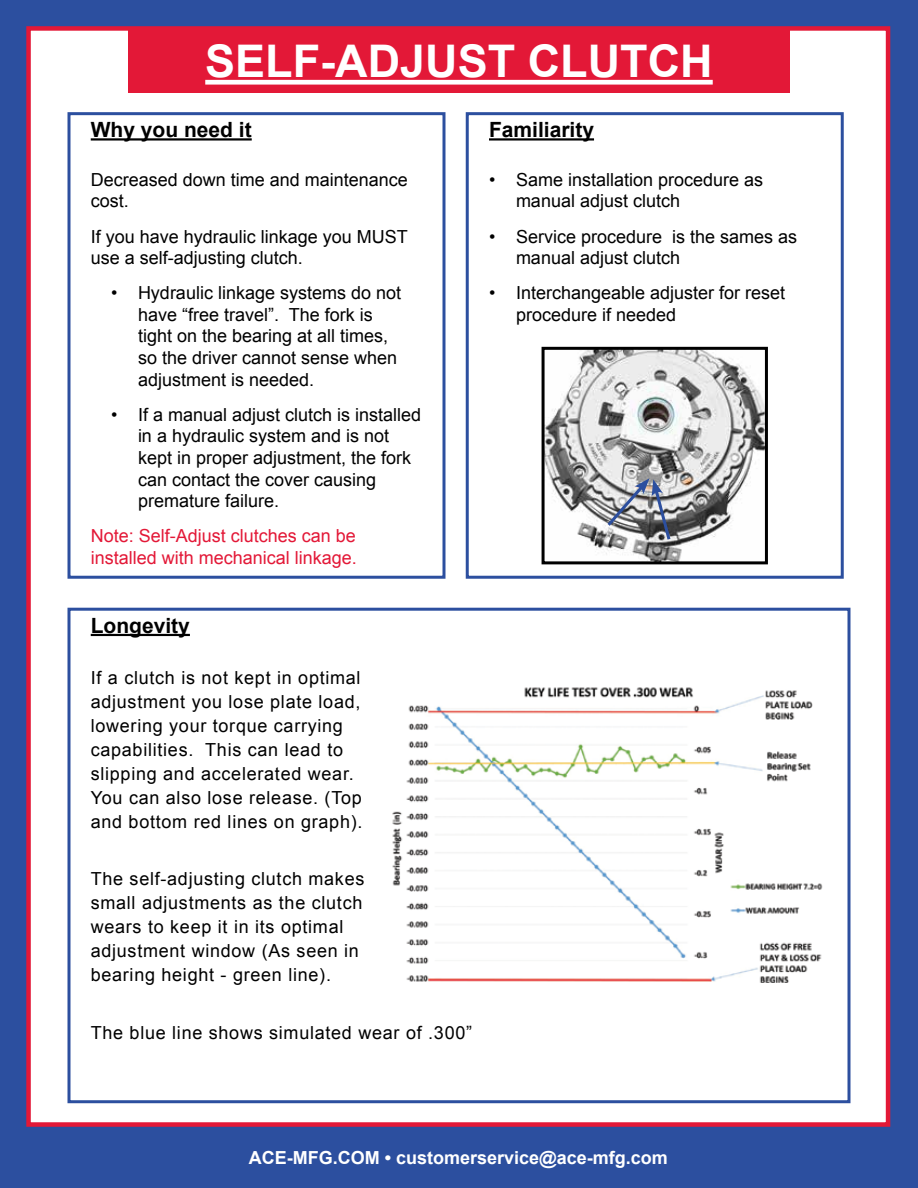
<style>
.page{position:relative;width:918px;height:1188px;background:#2c4f9f}
.page>*{position:absolute;margin:0;border:0;box-sizing:border-box;transform-origin:0 0}
.t1{font:700 45px "Arial";color:#fff}
.t2{font:700 21px "Arial";color:#000}
.t3{font:18px/21.6px "Arial";color:#000}
.t4{font:18px/24px "Arial";letter-spacing:.04em;color:#000}
.t5{font:18px/21.6px "Arial";color:#e31837}
.t6{font:700 18px "Arial";color:#fff}
</style>
<div class="page">
<div style="left:26px;top:26px;width:864px;height:1101px;background:#fff;border:4px solid #e31837"></div>
<div style="left:128px;top:30px;width:662px;height:62px;background:#e31837"></div>
<div style="left:205px;top:80px;width:508px;height:5px;background:#fff"></div>
<hr style="left:91px;top:138px;width:161px;height:3px;background:#000">
<div style="left:68px;top:112px;width:378px;height:467px;border:3px solid #2c4f9f"></div>
<hr style="left:91px;top:634px;width:99px;height:2px;background:#000">
<div style="left:68px;top:608px;width:782px;height:495px;border:3px solid #2c4f9f"></div>
<hr style="left:489px;top:138px;width:105px;height:3px;background:#000">
<div style="left:466px;top:112px;width:378px;height:467px;border:3px solid #2c4f9f"></div>
<img style="left:546px;top:351px;width:218px;height:209px">
<div style="left:542px;top:347px;width:226px;height:217px;border:3px solid #000"></div>
<svg style="left:604px;top:478px;width:69px;height:65px;background:#9c9fa7"></svg>
<img style="left:392px;top:687px;width:431px;height:296px">
<h1 class="t1" style="left:205px;top:32px;width:509px">SELF-ADJUST CLUTCH</h1>
<p class="t2" style="left:91px;top:116px;width:163px">Why you need it</p>
<p class="t3" style="left:91px;top:169px;width:319px">Decreased down time and maintenance cost.</p>
<p class="t3" style="left:91px;top:226px;width:319px">If you have hydraulic linkage you MUST use a self-adjusting clutch.</p>
<p class="t3" style="left:138px;top:282px;width:265px;text-indent:-27px">• Hydraulic linkage systems do not have “free travel”. The fork is tight on the bearing at all times, so the driver cannot sense when adjustment is needed.</p>
<p class="t3" style="left:138px;top:404px;width:285px;text-indent:-27px">• If a manual adjust clutch is installed in a hydraulic system and is not kept in proper adjustment, the fork can contact the cover causing premature failure.</p>
<p class="t5" style="left:91px;top:525px;width:268px">Note: Self-Adjust clutches can be installed with mechanical linkage.</p>
<p class="t2" style="left:489px;top:116px;width:107px">Familiarity</p>
<p class="t3" style="left:516px;top:169px;width:249px;text-indent:-27px">• Same installation procedure as manual adjust clutch</p>
<p class="t3" style="left:516px;top:226px;width:283px;text-indent:-27px">• Service procedure is the sames as manual adjust clutch</p>
<p class="t3" style="left:516px;top:282px;width:271px;text-indent:-27px">• Interchangeable adjuster for reset procedure if needed</p>
<p class="t2" style="left:91px;top:611px;width:101px">Longevity</p>
<p class="t4" style="left:91px;top:666px;width:273px">If a clutch is not kept in optimal adjustment you lose plate load, lowering your torque carrying capabilities. This can lead to slipping and accelerated wear.<br>You can also lose release. (Top and bottom red lines on graph).</p>
<p class="t4" style="left:91px;top:867px;width:275px">The self-adjusting clutch makes small adjustments as the clutch wears to keep it in its optimal adjustment window (As seen in bearing height - green line).</p>
<p class="t4" style="left:91px;top:1021px;width:383px">The blue line shows simulated wear of .300”</p>
<p class="t6" style="left:249px;top:1146px;width:420px">ACE-MFG.COM • customerservice@ace-mfg.com</p>
</div>
